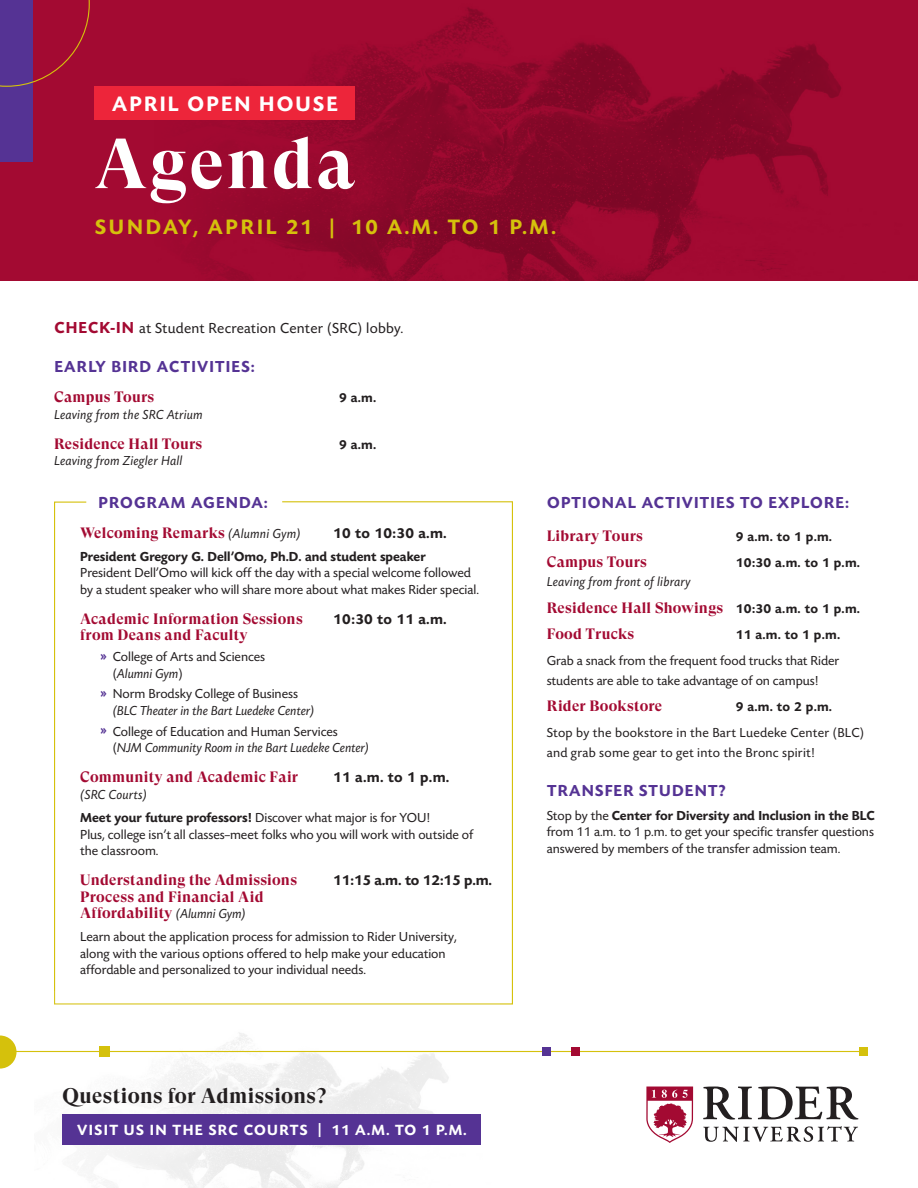
<style>
.page{position:relative;width:918px;height:1188px;background:#fff}
.page>*{position:absolute;margin:0;border:0;box-sizing:border-box;transform-origin:0 0}
.t1{font:700 70.8px "GT Super Display";letter-spacing:.04em;color:#fff}
.t2{font:600 21.6px "Today Sans Now Pro";letter-spacing:.13em;color:#d5c10c}
.t3{font:600 21.6px "Today Sans Now Pro";letter-spacing:.1em;color:#fff}
.t4{font:700 21px "GT Super Display";letter-spacing:.02em;color:#231f20}
.t5{font:600 16.5px "Today Sans Now Pro";letter-spacing:.07em;color:#553394}
.t6{font:600 15.3px "Today Sans Now Pro";letter-spacing:.09em;color:#fff}
.t7{font:700 15px/16.5px "GT Super Display";letter-spacing:.02em;color:#a30a32}
.t8{font:600 15px "Today Sans Now Pro";letter-spacing:.015em;color:#231f20}
.t9{font:15px "Today Sans Now Pro";letter-spacing:.02em;color:#231f20}
.t10{font:13.5px/16.5px "Today Sans Now Pro";color:#231f20}
.t11{font:italic 13.5px/16.5px "Today Sans Now Pro";letter-spacing:.005em;color:#231f20}
.t12{font:13.5px/26.2px "Today Sans Now Pro";letter-spacing:.02em;color:#231f20}
.t13{font:600 13.5px "Today Sans Now Pro";color:#231f20}
.s1{font-weight:600;font-size:16.5px;color:#a30a32}
.s2{font-family:"Today Sans Now Pro";font-weight:400;font-style:italic;font-size:13.5px;color:#231f20}
.s3{font-weight:600;color:#553394}
.s4{font-style:italic}
.s5{font-weight:600;font-style:normal;color:#553394}
.s6{font-style:normal}
.s7{font-weight:600}
.s8{font-family:"Today Sans Now Pro";font-weight:600;font-size:13.5px;color:#231f20}
</style>
<div class="page">
<div style="left:0;top:0;width:918px;height:281px;background:#a30a32"></div>
<img style="left:105px;top:7px;width:736px;height:274px">
<div style="left:0;top:0;width:32px;height:162px;background:#553394"></div>
<svg style="left:0;top:0;width:90px;height:87px"></svg>
<div style="left:94px;top:86px;width:261px;height:33px;background:#ed253a"></div>
<svg style="left:54px;top:501px;width:459px;height:504px"></svg>
<img style="left:34px;top:992px;width:466px;height:196px">
<svg style="left:0;top:1036px;width:17px;height:33px"></svg>
<hr style="left:0;top:1051px;width:864px;height:1px;background:#d5c10c">
<div style="left:860px;top:1047px;width:8px;height:9px;background:#d5c10c"></div>
<div style="left:571px;top:1047px;width:8px;height:9px;background:#a30a32"></div>
<div style="left:542px;top:1047px;width:8px;height:9px;background:#553394"></div>
<div style="left:100px;top:1046px;width:10px;height:11px;background:#d5c10c"></div>
<svg style="left:703px;top:1126px;width:155px;height:16px"></svg>
<svg style="left:703px;top:1087px;width:49px;height:33px"></svg>
<svg style="left:758px;top:1087px;width:100px;height:33px"></svg>
<svg style="left:646px;top:1087px;width:47px;height:56px"></svg>
<div style="left:63px;top:1115px;width:418px;height:30px;background:#553394"></div>
<p class="t3" style="left:112px;top:91px;width:227px">APRIL OPEN HOUSE</p>
<p class="t1" style="left:94px;top:126px;width:262px">Agenda</p>
<p class="t2" style="left:95px;top:214px;width:463px">SUNDAY, APRIL 21 | 10 A.M. TO 1 P.M.</p>
<p class="t9" style="left:54px;top:319px;width:351px"><span class="s1">CHECK-IN</span> at Student Recreation Center (SRC) lobby.</p>
<h1 class="t5" style="left:54px;top:357px;width:202px">EARLY BIRD ACTIVITIES:</h1>
<p class="t7" style="left:54px;top:389px;width:102px">Campus Tours</p>
<p class="t13" style="left:339px;top:390px;width:39px">9 a.m.</p>
<p class="t11" style="left:54px;top:406px;width:150px">Leaving from the SRC Atrium</p>
<p class="t7" style="left:54px;top:436px;width:150px">Residence Hall Tours</p>
<p class="t13" style="left:339px;top:436px;width:39px">9 a.m.</p>
<p class="t11" style="left:54px;top:453px;width:130px">Leaving from Ziegler Hall</p>
<h1 class="t5" style="left:99px;top:493px;width:171px">PROGRAM AGENDA:</h1>
<p class="t7" style="left:80px;top:525px;width:222px">Welcoming Remarks <span class="s2">(Alumni Gym)</span></p>
<p class="t8" style="left:333px;top:524px;width:115px">10 to 10:30 a.m.</p>
<p class="t13" style="left:80px;top:549px;width:347px">President Gregory G. Dell’Omo, Ph.D. and student speaker</p>
<p class="t10" style="left:80px;top:565px;width:400px">President Dell’Omo will kick off the day with a special welcome followed by a student speaker who will share more about what makes Rider special.</p>
<p class="t7" style="left:80px;top:611px;width:224px">Academic Information Sessions</p>
<p class="t8" style="left:333px;top:610px;width:115px">10:30 to 11 a.m.</p>
<p class="t7" style="left:80px;top:627px;width:169px">from Deans and Faculty</p>
<p class="t10" style="left:113px;top:649px;width:154px;text-indent:-12px"><span class="s3">»</span> College of Arts and Sciences (<span class="s4">Alumni Gym</span>)</p>
<p class="t11" style="left:113px;top:686px;width:203px;text-indent:-12px"><span class="s5">»</span> <span class="s6">Norm Brodsky College of Business </span>(BLC Theater in the Bart Luedeke Center)</p>
<p class="t11" style="left:113px;top:723px;width:258px;text-indent:-12px"><span class="s5">»</span> <span class="s6">College of Education and Human Services (</span>NJM Community Room in the Bart Luedeke Center)</p>
<p class="t7" style="left:80px;top:769px;width:219px">Community and Academic Fair</p>
<p class="t8" style="left:333px;top:769px;width:118px">11 a.m. to 1 p.m.</p>
<p class="t11" style="left:80px;top:786px;width:68px">(SRC Courts)</p>
<p class="t10" style="left:80px;top:809px;width:351px"><span class="s7">Meet your future professors!</span> Discover what major is for YOU!</p>
<p class="t10" style="left:80px;top:826px;width:395px">Plus, college isn’t all classes–meet folks who you will work with outside of the classroom.</p>
<p class="t7" style="left:80px;top:872px;width:218px">Understanding the Admissions</p>
<p class="t8" style="left:333px;top:871px;width:160px">11:15 a.m. to 12:15 p.m.</p>
<p class="t7" style="left:80px;top:888px;width:185px">Process and Financial Aid<br>Affordability <span class="s2">(Alumni Gym)</span></p>
<p class="t10" style="left:80px;top:929px;width:378px">Learn about the application process for admission to Rider University, along with the various options offered to help make your education affordable and personalized to your individual needs.</p>
<p class="t4" style="left:63px;top:1085px;width:265px">Questions for Admissions?</p>
<p class="t6" style="left:77px;top:1121px;width:391px">VISIT US IN THE SRC COURTS | 11 A.M. TO 1 P.M.</p>
<h1 class="t5" style="left:547px;top:493px;width:303px">OPTIONAL ACTIVITIES TO EXPLORE:</h1>
<p class="t7" style="left:547px;top:528px;width:98px">Library Tours</p>
<p class="t13" style="left:736px;top:528px;width:98px">9 a.m. to 1 p.m.</p>
<p class="t7" style="left:547px;top:554px;width:102px">Campus Tours</p>
<p class="t13" style="left:736px;top:555px;width:126px">10:30 a.m. to 1 p.m.</p>
<p class="t11" style="left:547px;top:574px;width:145px">Leaving from front of library</p>
<p class="t7" style="left:547px;top:595px;width:315px;line-height:26.2px">Residence Hall Showings <span class="s8">10:30 a.m. to 1 p.m.<br></span>Food Trucks</p>
<p class="t10" style="left:547px;top:621px;width:295px;line-height:26.2px;text-align:right"><span class="s7">11 a.m. to 1 p.m.<br></span>Grab a snack from the frequent food trucks that Rider</p>
<p class="t10" style="left:547px;top:672px;width:273px">students are able to take advantage of on campus!</p>
<p class="t7" style="left:547px;top:698px;width:117px">Rider Bookstore</p>
<p class="t12" style="left:547px;top:693px;width:319px;text-indent:189px"><span class="s7">9 a.m. to 2 p.m.<br></span>Stop by the bookstore in the Bart Luedeke Center (BLC)</p>
<p class="t12" style="left:547px;top:739px;width:270px">and grab some gear to get into the Bronc spirit!</p>
<h1 class="t5" style="left:547px;top:781px;width:180px">TRANSFER STUDENT?</h1>
<p class="t10" style="left:547px;top:807px;width:329px;text-align:justify">Stop by the <span class="s7">Center for Diversity and Inclusion in the BLC </span>from 11 a.m. to 1 p.m. to get your specific transfer questions answered by members of the transfer admission team.</p>
</div>
